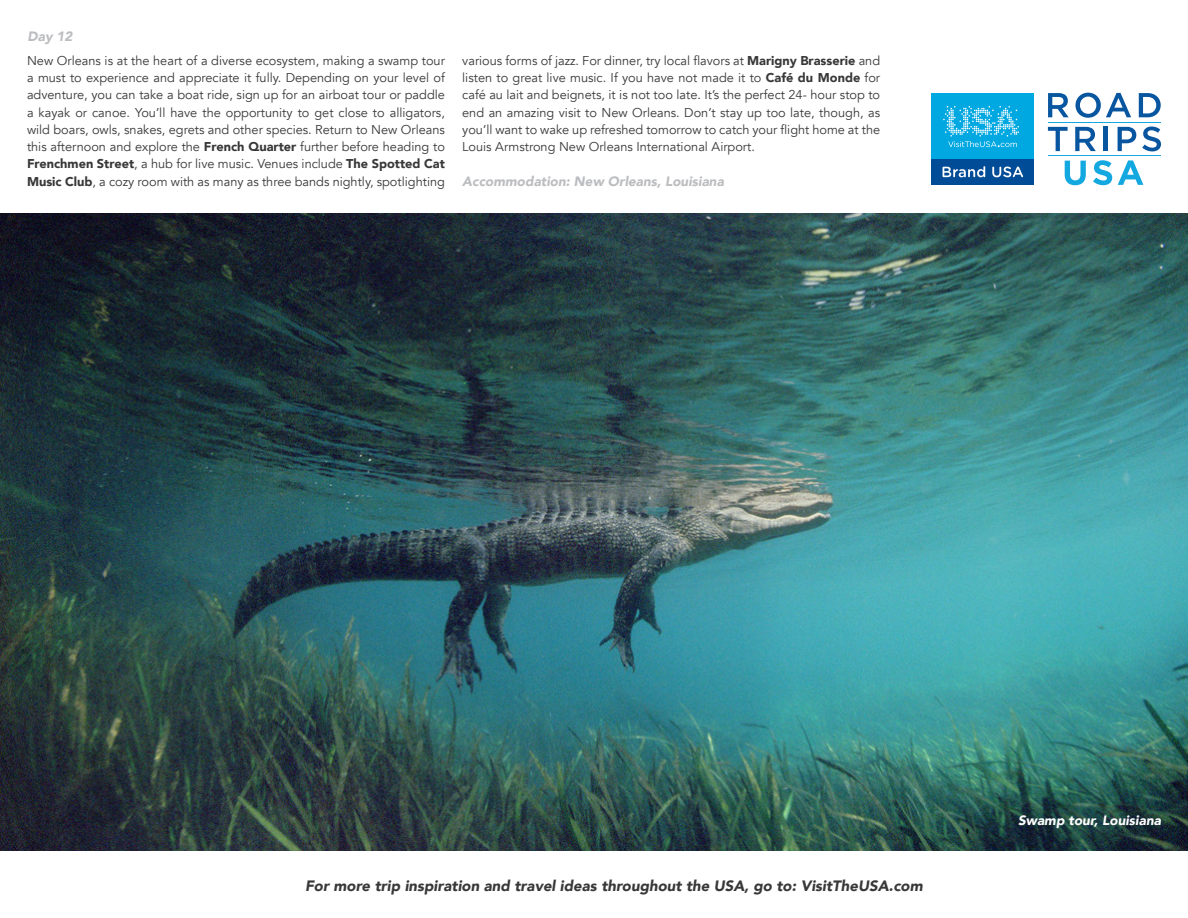
<style>
.page{position:relative;width:1188px;height:918px;background:#fff}
.page>*{position:absolute;margin:0;border:0;box-sizing:border-box;transform-origin:0 0}
.t1{font:italic 900 15px "Avenir";color:#383839}
.Accommodation{font:italic 900 13.5px "Avenir";color:#bcbdc0}
.Photo_Caption{font:italic 900 13.5px "Avenir";color:#fff}
.Section_Title_no_lin{font:italic 900 13.5px "Avenir";color:#bcbdc0}
.t2{font:12.75px/17.2px "Avenir";color:#383839;text-align:justify}
.s1{font-weight:900}
</style>
<div class="page">
<img style="left:0;top:213px;width:1188px;height:637px">
<div style="left:932px;top:93px;width:102px;height:92px;background:#00a8e2"></div>
<div style="left:932px;top:159px;width:102px;height:26px;background:#004c97"></div>
<svg style="left:943px;top:166px;width:42px;height:11px"></svg>
<svg style="left:992px;top:167px;width:31px;height:10px"></svg>
<svg style="left:943px;top:106px;width:76px;height:41px"></svg>
<svg style="left:1048px;top:93px;width:21px;height:24px"></svg>
<svg style="left:1075px;top:93px;width:56px;height:25px"></svg>
<svg style="left:1139px;top:93px;width:22px;height:24px"></svg>
<svg style="left:1048px;top:127px;width:20px;height:24px"></svg>
<svg style="left:1075px;top:127px;width:21px;height:24px"></svg>
<hr style="left:1104px;top:127px;width:4px;height:24px;background:#0855a0">
<svg style="left:1118px;top:127px;width:18px;height:24px"></svg>
<svg style="left:1142px;top:127px;width:19px;height:24px"></svg>
<svg style="left:1065px;top:161px;width:21px;height:24px"></svg>
<svg style="left:1093px;top:160px;width:19px;height:25px"></svg>
<svg style="left:1118px;top:160px;width:25px;height:25px"></svg>
<hr style="left:1048px;top:155px;width:113px;height:1px;background:#13a8e0">
<hr style="left:1048px;top:122px;width:113px;height:1px;background:#13a8e0">
<p class="Section_Title_no_lin" style="left:28px;top:25px;width:46px">Day 12</p>
<p class="t2" style="left:27px;top:52px;width:419px">New Orleans is at the heart of a diverse ecosystem, making a swamp tour a must to experience and appreciate it fully. Depending on your level of adventure, you can take a boat ride, sign up for an airboat tour or paddle a kayak or canoe. You’ll have the opportunity to get close to alligators, wild boars, owls, snakes, egrets and other species. Return to New Orleans this afternoon and explore the <span class="s1">French Quarter</span> further before heading to <span class="s1">Frenchmen Street</span>, a hub for live music. Venues include <span class="s1">The Spotted Cat Music Club</span>, a cozy room with as many as three bands nightly, spotlighting</p>
<p class="t2" style="left:462px;top:52px;width:419px">various forms of jazz. For dinner, try local flavors at <span class="s1">Marigny Brasserie</span> and listen to great live music. If you have not made it to <span class="s1">Café du Monde</span> for café au lait and beignets, it is not too late. It’s the perfect 24- hour stop to end an amazing visit to New Orleans. Don’t stay up too late, though, as you’ll want to wake up refreshed tomorrow to catch your flight home at the Louis Armstrong New Orleans International Airport.</p>
<p class="Accommodation" style="left:462px;top:170px;width:263px">Accommodation: New Orleans, Louisiana</p>
<p class="t1" style="left:305px;top:873px;width:619px">For more trip inspiration and travel ideas throughout the USA, go to: VisitTheUSA.com</p>
<p class="Photo_Caption" style="left:1018px;top:809px;width:144px">Swamp tour, Louisiana</p>
</div>
